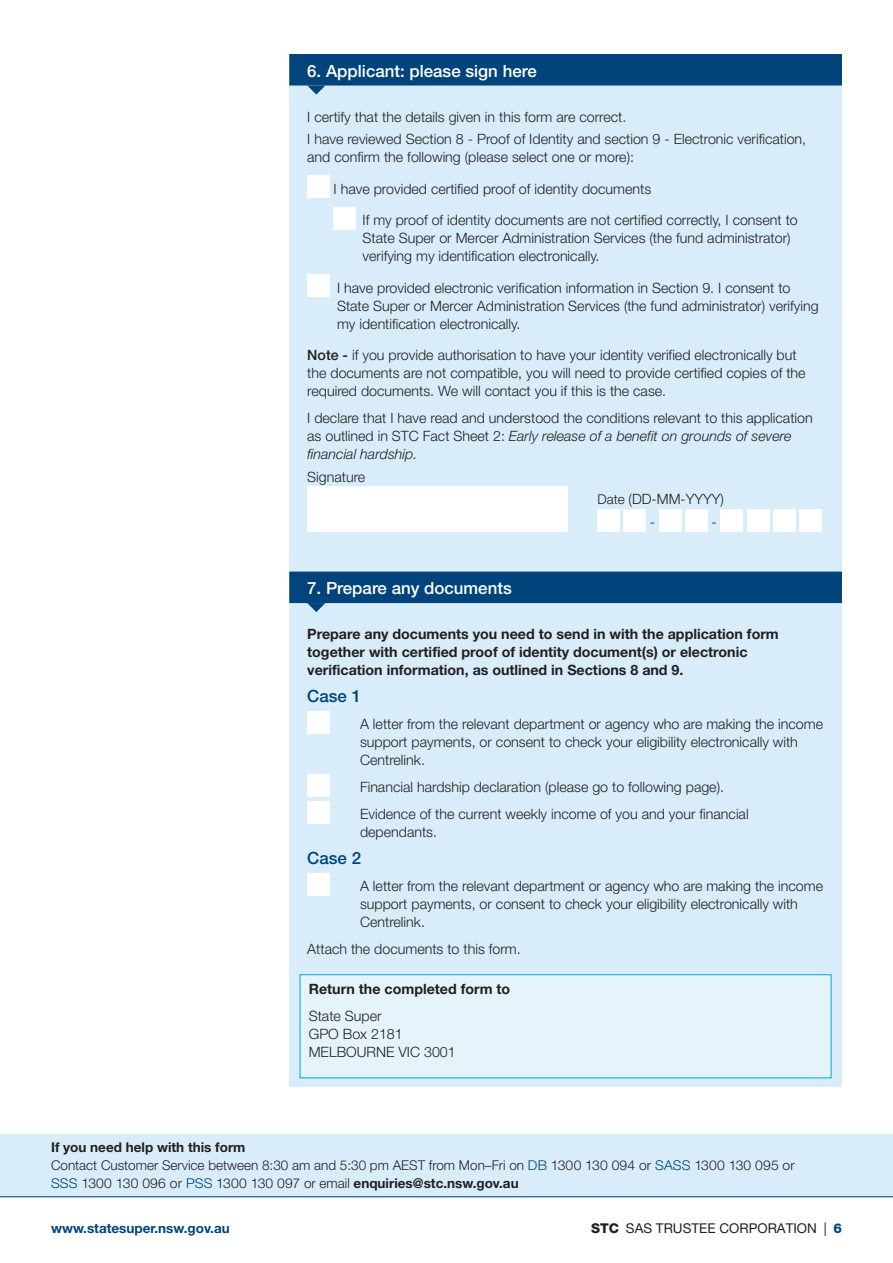
<style>
.page{position:relative;width:893px;height:1263px;background:#fff}
.page>*{position:absolute;margin:0;border:0;box-sizing:border-box;transform-origin:0 0}
.S1{font:500 16.8px "Helvetica Neue LT Pro";color:#fff}
.t1{font:500 16.8px "Helvetica Neue LT Pro";color:#00447b}
.Body{font:300 14.25px/18px "Helvetica Neue LT Pro";color:#231f20}
.Boxes_body{font:300 14.25px/18px "Helvetica Neue LT Pro";color:#231f20}
.Boxes_body-2{font:700 14.25px/18px "Helvetica Neue LT Std";color:#231f20}
.Body-2{font:700 14.25px "Helvetica Neue LT Std";color:#231f20}
.Box_space{font:300 14.25px "Helvetica Neue LT Pro";color:#231f20}
.t2{font:300 13.5px/18px "Helvetica Neue LT Pro";color:#231f20}
.t3{font:13.5px "Helvetica Neue LT Pro";color:#231f20}
.t4{font:700 13.5px "Helvetica Neue LT Std";color:#00447b}
.t5{font:700 13.5px "Helvetica Neue LT Std";color:#231f20}
.s1{font-weight:500}
.s2{font-style:italic}
.s3{font-size:13.5px}
.s4{color:#00447b}
.s5{font-family:"Helvetica Neue LT Std";font-weight:700}
.s6{font-family:"Helvetica Neue LT Std";font-weight:800}
.s7{font-family:"Helvetica Neue LT Std";font-weight:800;color:#00447b}
</style>
<div class="page">
<div style="left:0;top:1134px;width:893px;height:63px;background:#d8edf9"></div>
<hr style="left:0;top:1196px;width:893px;height:1px;background:#00447b">
<div style="left:289px;top:54px;width:553px;height:1032px;background:#d8edf9"></div>
<div style="left:289px;top:54px;width:553px;height:32px;background:#00447b"></div>
<div style="left:289px;top:572px;width:553px;height:31px;background:#00447b"></div>
<div style="left:307px;top:176px;width:22px;height:22px;background:#fff"></div>
<div style="left:334px;top:207px;width:22px;height:22px;background:#fff"></div>
<div style="left:307px;top:275px;width:22px;height:22px;background:#fff"></div>
<div style="left:307px;top:486px;width:260px;height:45px;background:#fff"></div>
<div style="left:598px;top:509px;width:22px;height:22px;background:#fff"></div>
<div style="left:624px;top:509px;width:22px;height:22px;background:#fff"></div>
<div style="left:659px;top:509px;width:22px;height:22px;background:#fff"></div>
<div style="left:685px;top:509px;width:22px;height:22px;background:#fff"></div>
<div style="left:721px;top:509px;width:22px;height:22px;background:#fff"></div>
<div style="left:747px;top:509px;width:22px;height:22px;background:#fff"></div>
<div style="left:773px;top:509px;width:22px;height:22px;background:#fff"></div>
<div style="left:799px;top:509px;width:22px;height:22px;background:#fff"></div>
<div style="left:307px;top:711px;width:23px;height:22px;background:#fff"></div>
<div style="left:307px;top:774px;width:23px;height:22px;background:#fff"></div>
<div style="left:307px;top:801px;width:23px;height:22px;background:#fff"></div>
<div style="left:307px;top:873px;width:23px;height:22px;background:#fff"></div>
<svg style="left:308px;top:86px;width:17px;height:9px"></svg>
<svg style="left:307px;top:603px;width:18px;height:9px"></svg>
<div style="left:300px;top:975px;width:531px;height:103px;background:#e5f3fb"></div>
<div style="left:300px;top:974px;width:531px;height:104px;border:1px solid #00a5e3"></div>
<p class="S1" style="left:307px;top:61px;width:231px">6. Applicant: please sign here</p>
<p class="Boxes_body" style="left:307px;top:107px;width:321px">I certify that the details given in this form are correct.</p>
<p class="Body" style="left:307px;top:130px;width:500px">I have reviewed Section 8 - Proof of Identity and section 9 - Electronic verification, and confirm the following (please select one or more):</p>
<p class="Body" style="left:334px;top:179px;width:319px">I have provided certified proof of identity documents</p>
<p class="Body" style="left:363px;top:211px;width:437px">If my proof of identity documents are not certified correctly, I consent to<br>State Super or Mercer Administration Services (the fund administrator) verifying my identification electronically.</p>
<p class="Body" style="left:337px;top:278px;width:483px">I have provided electronic verification information in Section 9. I consent to<br>State Super or Mercer Administration Services (the fund administrator) verifying my identification electronically.</p>
<p class="Body" style="left:307px;top:346px;width:500px"><span class="s1">Note -</span> if you provide authorisation to have your identity verified electronically but the documents are not compatible, you will need to provide certified copies of the required documents. We will contact you if this is the case.</p>
<p class="Boxes_body" style="left:307px;top:409px;width:507px">I declare that I have read and understood the conditions relevant to this application as outlined in STC Fact Sheet 2: <span class="s2">Early release of a benefit on grounds of severe financial hardship.</span></p>
<p class="Boxes_body" style="left:307px;top:467px;width:60px">Signature</p>
<p class="Box_space" style="left:598px;top:490px;width:128px"><span class="s3">Date</span> (DD-MM-YYYY)</p>
<p class="Boxes_body" style="left:650px;top:512px;width:7px">-</p>
<p class="Boxes_body" style="left:711px;top:512px;width:7px">-</p>
<p class="S1" style="left:307px;top:578px;width:206px">7. Prepare any documents</p>
<p class="Boxes_body-2" style="left:307px;top:625px;width:473px">Prepare any documents you need to send in with the application form together with certified proof of identity document(s) or electronic verification information, as outlined in Sections 8 and 9.</p>
<h2 class="t1" style="left:307px;top:686px;width:55px">Case 1</h2>
<p class="Boxes_body" style="left:360px;top:715px;width:465px">A letter from the relevant department or agency who are making the income support payments, or consent to check your eligibility electronically with<br>Centrelink.</p>
<p class="Boxes_body" style="left:360px;top:778px;width:366px">Financial hardship declaration (please go to following page).</p>
<p class="Boxes_body" style="left:360px;top:805px;width:390px">Evidence of the current weekly income of you and your financial dependants.</p>
<h2 class="t1" style="left:307px;top:848px;width:55px">Case 2</h2>
<p class="Boxes_body" style="left:360px;top:877px;width:465px">A letter from the relevant department or agency who are making the income support payments, or consent to check your eligibility electronically with<br>Centrelink.</p>
<p class="Boxes_body" style="left:307px;top:940px;width:215px">Attach the documents to this form.</p>
<p class="Body-2" style="left:309px;top:980px;width:203px">Return the completed form to</p>
<p class="Body" style="left:309px;top:1006px;width:149px">State Super<br>GPO Box 2181<br>MELBOURNE VIC 3001</p>
<p class="t5" style="left:51px;top:1139px;width:196px">If you need help with this form</p>
<p class="t2" style="left:51px;top:1156px;width:745px">Contact Customer Service between 8:30 am and 5:30 pm AEST from Mon–Fri on <span class="s4">DB</span> 1300 130 094 or <span class="s4">SASS</span> 1300 130 095 or<br><span class="s4">SSS</span> 1300 130 096 or <span class="s4">PSS</span> 1300 130 097 or email <span class="s5">enquiries@stc.nsw.gov.au</span></p>
<p class="t4" style="left:51px;top:1220px;width:180px">www.statesuper.nsw.gov.au</p>
<p class="t3" style="left:591px;top:1220px;width:252px"><span class="s6">STC</span> SAS TRUSTEE CORPORATION | <span class="s7">6</span></p>
</div>
